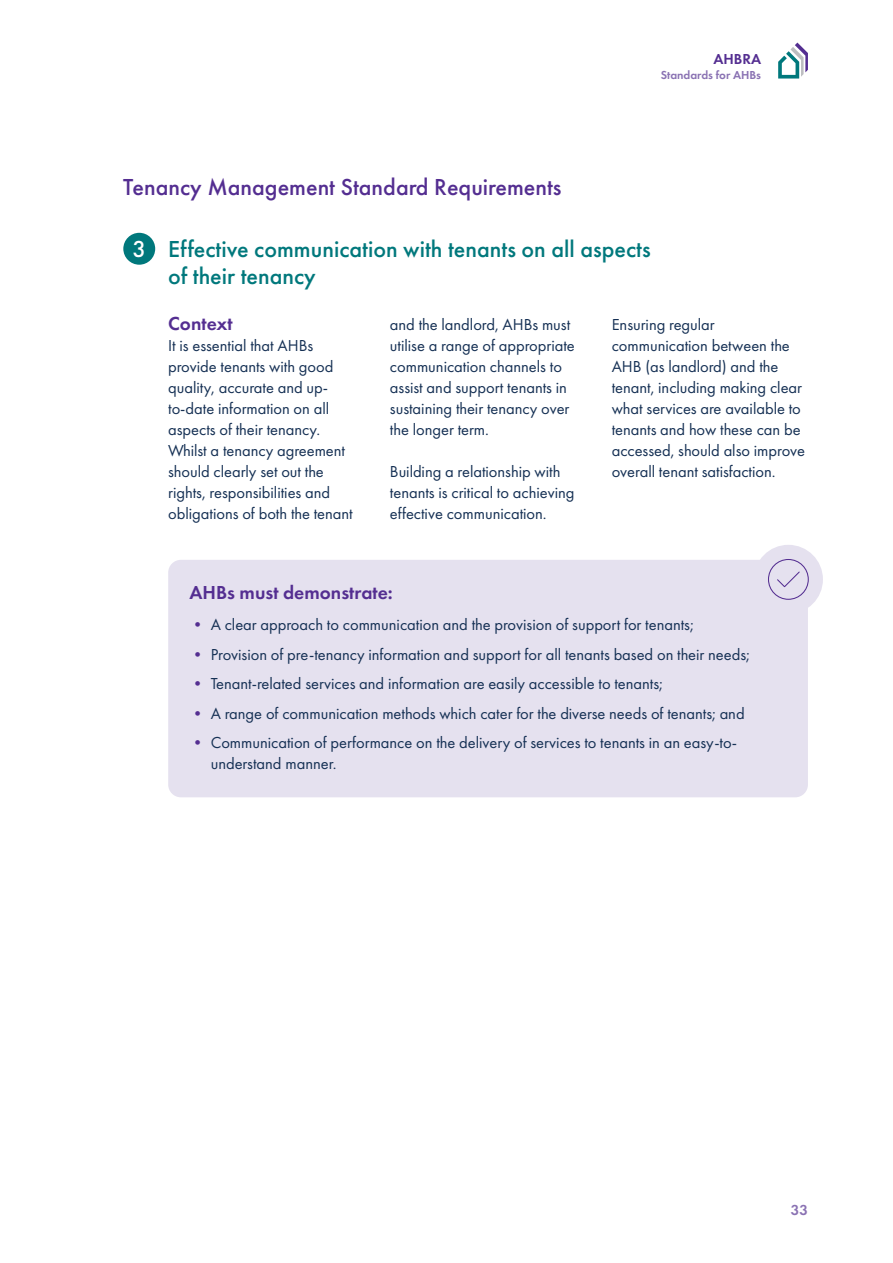
<style>
.page{position:relative;width:893px;height:1263px;background:#fff}
.page>*{position:absolute;margin:0;border:0;box-sizing:border-box;transform-origin:0 0}
.t1{font:500 24px/27px "Futura PT";color:#00787c}
.t2{font:500 24px "Futura PT";color:#542e91}
.t3{font:500 24px "Futura PT";color:#fff}
.t4{font:600 19.5px "Futura PT";color:#542e91}
.t5{font:16.5px/21px "Futura PT";color:#153054}
.t6{font:600 15px "Futura PT";color:#542e91}
.t7{font:600 15px "Futura PT";color:#8a72b3}
.t8{font:600 12px "Futura PT";color:#8a72b3}
.s1{color:#542e91}
</style>
<div class="page">
<svg style="left:778px;top:43px;width:30px;height:36px"></svg>
<div style="left:123px;top:233px;width:32px;height:32px;background:#00787c;border-radius:50%"></div>
<div style="left:168px;top:560px;width:640px;height:237px;background:#e5e1ef;border-radius:13px"></div>
<div style="left:754px;top:545px;width:69px;height:69px;background:#e5e1ef;border-radius:50%"></div>
<div style="left:768px;top:559px;width:41px;height:41px;border:1px solid #542e91;border-radius:50%"></div>
<svg style="left:777px;top:571px;width:23px;height:17px"></svg>
<p class="t6" style="left:713px;top:49px;width:49px">AHBRA</p>
<p class="t8" style="left:661px;top:67px;width:102px">Standards for AHBs</p>
<h1 class="t2" style="left:123px;top:173px;width:440px">Tenancy Management Standard Requirements</h1>
<h1 class="t1" style="left:168px;top:235px;width:484px">Effective communication with tenants on all aspects of their tenancy</h1>
<h1 class="t3" style="left:132px;top:235px;width:15px">3</h1>
<p class="t4" style="left:168px;top:312px;width:66px">Context</p>
<p class="t5" style="left:168px;top:335px;width:186px">It is essential that AHBs provide tenants with good quality, accurate and up&shy;to-date information on all aspects of their tenancy.<br>Whilst a tenancy agreement should clearly set out the rights, responsibilities and obligations of both the tenant</p>
<p class="t5" style="left:390px;top:314px;width:186px">and the landlord, AHBs must utilise a range of appropriate communication channels to assist and support tenants in sustaining their tenancy over the longer term.</p>
<p class="t5" style="left:390px;top:461px;width:186px">Building a relationship with tenants is critical to achieving effective communication.</p>
<p class="t5" style="left:612px;top:314px;width:195px">Ensuring regular communication between the<br>AHB (as landlord) and the tenant, including making clear what services are available to tenants and how these can be accessed, should also improve overall tenant satisfaction.</p>
<p class="t4" style="left:189px;top:580px;width:205px">AHBs must demonstrate:</p>
<p class="t5" style="left:189px;top:614px;width:506px"><span class="s1">•</span> A clear approach to communication and the provision of support for tenants;</p>
<p class="t5" style="left:189px;top:644px;width:562px"><span class="s1">•</span> Provision of pre-tenancy information and support for all tenants based on their needs;</p>
<p class="t5" style="left:189px;top:673px;width:475px"><span class="s1">•</span> Tenant-related services and information are easily accessible to tenants;</p>
<p class="t5" style="left:189px;top:703px;width:557px"><span class="s1">•</span> A range of communication methods which cater for the diverse needs of tenants; and</p>
<p class="t5" style="left:211px;top:732px;width:528px;text-indent:-21px"><span class="s1">•</span> Communication of performance on the delivery of services to tenants in an easy-to&shy;understand manner.</p>
<p class="t7" style="left:791px;top:1200px;width:19px">33</p>
</div>
